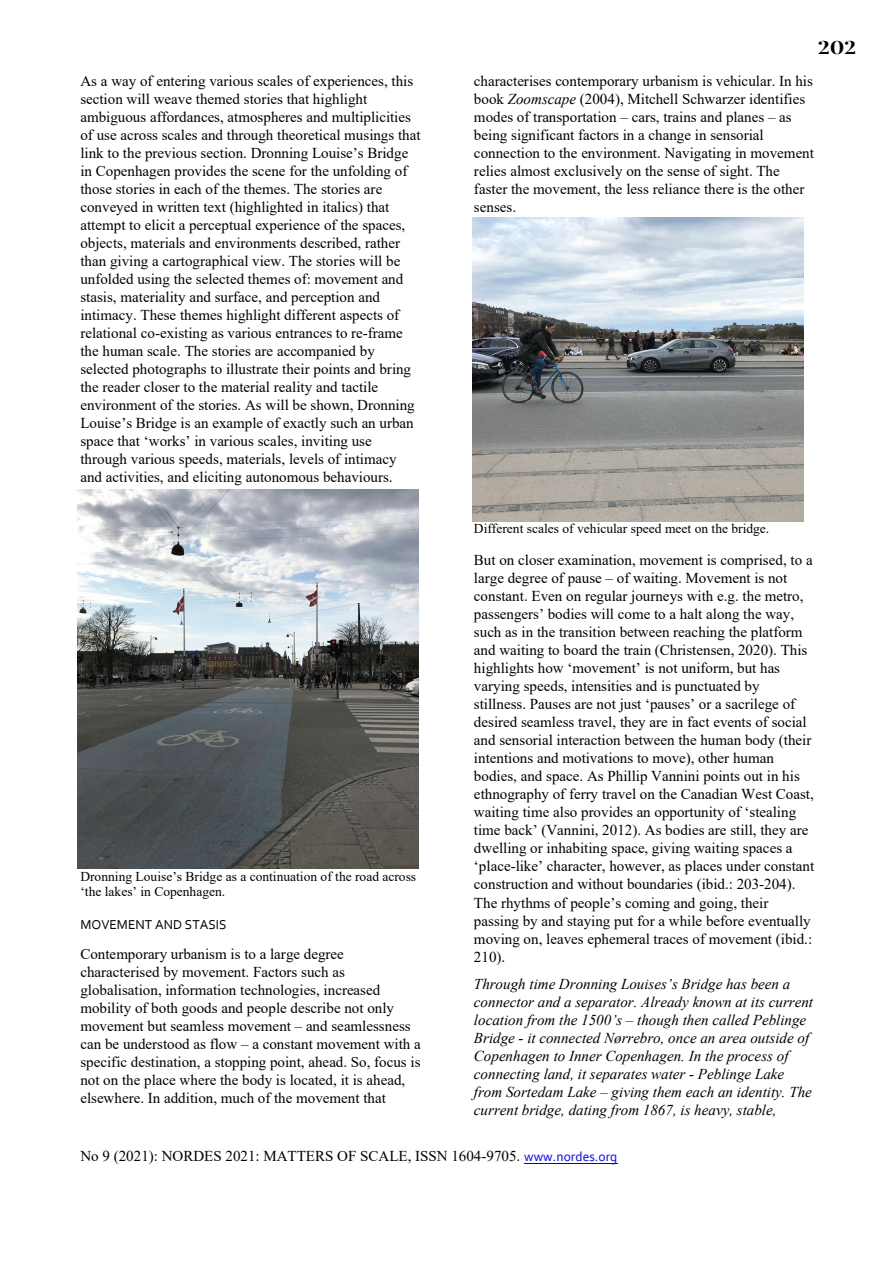
<style>
.page{position:relative;width:894px;height:1263px;background:#fff}
.page>*{position:absolute;margin:0;border:0;box-sizing:border-box;transform-origin:0 0}
.t1{font:18px "Playfair Display";color:#000;scale:1.25 1}
.t2{font:15px/18px "Times New Roman";color:#000}
.t3{font:italic 15px/18px "Times New Roman";color:#000}
.t4{font:13.5px/15.6px "Times New Roman";color:#000}
.t5{font:13.5px "Corbel";color:#000}
.s1{font-style:italic}
.s2{font-family:"Corbel";font-size:13.5px;color:#00f}
</style>
<div class="page">
<hr style="left:524px;top:1162px;width:93px;height:1px;background:#00f">
<img style="left:78px;top:490px;width:340px;height:378px">
<img style="left:472px;top:218px;width:330px;height:303px">
<p class="t2" style="left:80px;top:72px;width:341px">As a way of entering various scales of experiences, this section will weave themed stories that highlight ambiguous affordances, atmospheres and multiplicities of use across scales and through theoretical musings that link to the previous section. Dronning Louise’s Bridge in Copenhagen provides the scene for the unfolding of those stories in each of the themes. The stories are conveyed in written text (highlighted in italics) that attempt to elicit a perceptual experience of the spaces, objects, materials and environments described, rather than giving a cartographical view. The stories will be unfolded using the selected themes of: movement and stasis, materiality and surface, and perception and intimacy. These themes highlight different aspects of relational co-existing as various entrances to re-frame the human scale. The stories are accompanied by selected photographs to illustrate their points and bring the reader closer to the material reality and tactile environment of the stories. As will be shown, Dronning Louise’s Bridge is an example of exactly such an urban space that ‘works’ in various scales, inviting use through various speeds, materials, levels of intimacy and activities, and eliciting autonomous behaviours.</p>
<p class="t4" style="left:80px;top:868px;width:337px">Dronning Louise’s Bridge as a continuation of the road across ‘the lakes’ in Copenhagen.</p>
<p class="t5" style="left:80px;top:915px;width:148px">MOVEMENT AND STASIS</p>
<p class="t2" style="left:80px;top:944px;width:342px">Contemporary urbanism is to a large degree characterised by movement. Factors such as globalisation, information technologies, increased mobility of both goods and people describe not only movement but seamless movement – and seamlessness can be understood as flow – a constant movement with a specific destination, a stopping point, ahead. So, focus is not on the place where the body is located, it is ahead, elsewhere. In addition, much of the movement that</p>
<p class="t1" style="left:817px;top:33px;width:32px">202</p>
<p class="t2" style="left:474px;top:72px;width:341px">characterises contemporary urbanism is vehicular. In his book <span class="s1">Zoomscape</span> (2004), Mitchell Schwarzer identifies modes of transportation – cars, trains and planes – as being significant factors in a change in sensorial connection to the environment. Navigating in movement relies almost exclusively on the sense of sight. The faster the movement, the less reliance there is the other senses.</p>
<p class="t4" style="left:474px;top:520px;width:297px">Different scales of vehicular speed meet on the bridge.</p>
<p class="t2" style="left:474px;top:551px;width:342px">But on closer examination, movement is comprised, to a large degree of pause – of waiting. Movement is not constant. Even on regular journeys with e.g. the metro, passengers’ bodies will come to a halt along the way, such as in the transition between reaching the platform and waiting to board the train (Christensen, 2020). This highlights how ‘movement’ is not uniform, but has varying speeds, intensities and is punctuated by stillness. Pauses are not just ‘pauses’ or a sacrilege of desired seamless travel, they are in fact events of social and sensorial interaction between the human body (their intentions and motivations to move), other human bodies, and space. As Phillip Vannini points out in his ethnography of ferry travel on the Canadian West Coast, waiting time also provides an opportunity of ‘stealing time back’ (Vannini, 2012). As bodies are still, they are dwelling or inhabiting space, giving waiting spaces a ‘place-like’ character, however, as places under constant construction and without boundaries (ibid.: 203-204).<br>The rhythms of people’s coming and going, their passing by and staying put for a while before eventually moving on, leaves ephemeral traces of movement (ibid.:<br>210).</p>
<p class="t3" style="left:474px;top:974px;width:340px">Through time Dronning Louises’s Bridge has been a connector and a separator. Already known at its current location from the 1500’s – though then called Peblinge Bridge - it connected Nørrebro, once an area outside of Copenhagen to Inner Copenhagen. In the process of connecting land, it separates water - Peblinge Lake from Sortedam Lake – giving them each an identity. The current bridge, dating from 1867, is heavy, stable,</p>
<p class="t2" style="left:80px;top:1147px;width:538px">No 9 (2021): NORDES 2021: MATTERS OF SCALE, ISSN 1604-9705. <span class="s2">www.nordes.org</span></p>
</div>
